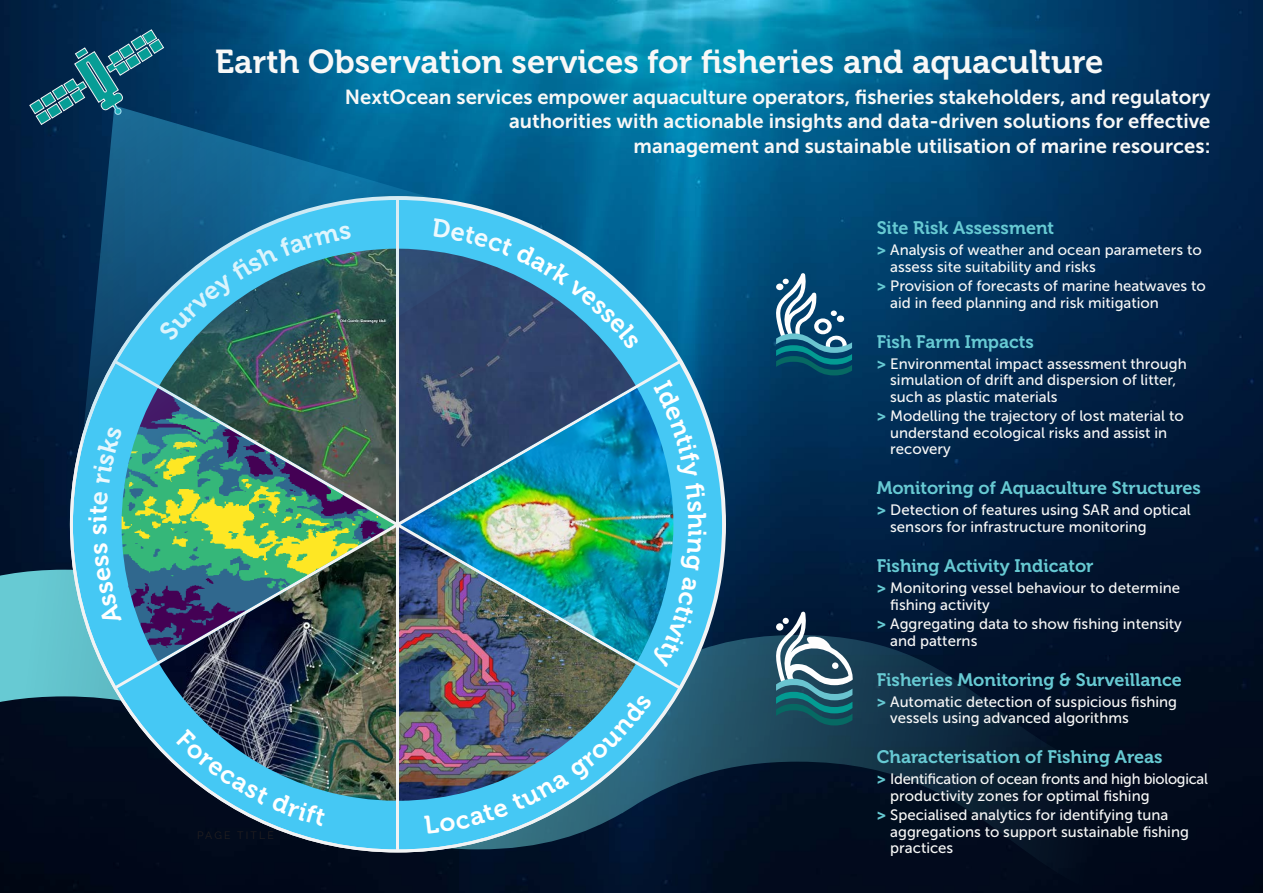
<style>
.page{position:relative;width:1263px;height:893px;background:#fff}
.page>*{position:absolute;margin:0;border:0;box-sizing:border-box;transform-origin:0 0}
.Title_Heading{font:33px "Museo 700";color:#f8f8f7}
.brochure_boday_small{font:20.25px/24.3px "Museo Sans 700";color:#f8f8f7;text-align:right}
.services{font:18px "Museo 700";color:#67cad3}
.t1{font:15px/16.5px "Museo Sans 500";color:#f8f8f7}
.t2{font:15px/16.5px "Museo Sans 500";letter-spacing:-.02em;color:#f8f8f7}
.Page_Title_Header{font:10.5px "Raleway";letter-spacing:.2em;color:#231f20}
.s1{font-family:"Museo 900";color:#67cad3}
</style>
<div class="page">
<img style="left:0;top:0;width:1263px;height:569px">
<svg style="left:0;top:569px;width:1263px;height:323px;fill:#010f24"></svg>
<div style="left:71px;top:197px;width:653px;height:653px;background:#45c8f4;border-radius:50%"></div>
<hr style="left:396px;top:524px;width:3px;height:326px;background:#f2f3f4">
<svg style="left:636px;top:661px;width:48px;height:31px"></svg>
<svg style="left:636px;top:357px;width:48px;height:31px"></svg>
<svg style="left:111px;top:522px;width:48px;height:170px"></svg>
<img style="left:122px;top:522px;width:272px;height:139px">
<img style="left:159px;top:527px;width:235px;height:273px">
<img style="left:400px;top:388px;width:270px;height:273px">
<img style="left:537px;top:349px;width:99px;height:173px">
<img style="left:400px;top:527px;width:236px;height:273px">
<svg style="left:394px;top:522px;width:6px;height:279px"></svg>
<svg style="left:29px;top:29px;width:136px;height:96px"></svg>
<img style="left:75px;top:105px;width:462px;height:417px">
<svg style="left:776px;top:611px;width:77px;height:114px"></svg>
<svg style="left:776px;top:273px;width:76px;height:102px"></svg>
<svg style="left:432px;top:218px;width:208px;height:131px"></svg>
<svg style="left:158px;top:225px;width:193px;height:116px"></svg>
<svg style="left:654px;top:379px;width:53px;height:191px"></svg>
<svg style="left:650px;top:577px;width:47px;height:90px"></svg>
<svg style="left:111px;top:542px;width:11px;height:83px"></svg>
<svg style="left:88px;top:491px;width:20px;height:31px"></svg>
<svg style="left:93px;top:426px;width:29px;height:58px"></svg>
<img style="left:424px;top:694px;width:228px;height:140px">
<img style="left:175px;top:728px;width:151px;height:98px">
<p class="Title_Heading" style="left:215px;top:43px;width:890px">Earth Observation services for fisheries and aquaculture</p>
<p class="brochure_boday_small" style="left:345px;top:85px;width:867px">NextOcean services empower aquaculture operators, fisheries stakeholders, and regulatory authorities with actionable insights and data-driven solutions for effective<br>management and sustainable utilisation of marine resources:</p>
<p class="services" style="left:877px;top:218px;width:179px">Site Risk Assessment</p>
<p class="t1" style="left:890px;top:242px;width:313px;text-indent:-14px"><span class="s1">&gt;</span> Analysis of weather and ocean parameters to assess site suitability and risks</p>
<p class="t1" style="left:890px;top:278px;width:317px;text-indent:-14px"><span class="s1">&gt;</span> Provision of forecasts of marine heatwaves to aid in feed planning and risk mitigation</p>
<p class="services" style="left:877px;top:331px;width:159px">Fish Farm Impacts</p>
<p class="t1" style="left:890px;top:355px;width:298px;text-indent:-14px"><span class="s1">&gt;</span> Environmental impact assessment through simulation of drift and dispersion of litter, such as plastic materials</p>
<p class="t1" style="left:890px;top:408px;width:295px;text-indent:-14px"><span class="s1">&gt;</span> Modelling the trajectory of lost material to understand ecological risks and assist in recovery</p>
<p class="services" style="left:877px;top:478px;width:326px">Monitoring of Aquaculture Structures</p>
<p class="t1" style="left:890px;top:502px;width:302px;text-indent:-14px"><span class="s1">&gt;</span> Detection of features using SAR and optical sensors for infrastructure monitoring</p>
<p class="Page_Title_Header" style="left:197px;top:828px;width:78px">PAGE TITLE</p>
<p class="services" style="left:877px;top:555px;width:218px">Fishing Activity Indicator</p>
<p class="t1" style="left:890px;top:579px;width:291px;text-indent:-14px"><span class="s1">&gt;</span> Monitoring vessel behaviour to determine fishing activity</p>
<p class="t1" style="left:890px;top:615px;width:293px;text-indent:-14px"><span class="s1">&gt;</span> Aggregating data to show fishing intensity and patterns</p>
<p class="services" style="left:877px;top:669px;width:307px">Fisheries Monitoring &amp; Surveillance</p>
<p class="t1" style="left:890px;top:693px;width:288px;text-indent:-14px"><span class="s1">&gt;</span> Automatic detection of suspicious fishing vessels using advanced algorithms</p>
<p class="services" style="left:877px;top:746px;width:287px">Characterisation of Fishing Areas</p>
<p class="t2" style="left:890px;top:770px;width:319px;text-indent:-14px"><span class="s1">&gt;</span> Identification of ocean fronts and high biological productivity zones for optimal fishing</p>
<p class="t1" style="left:890px;top:806px;width:300px;text-indent:-14px"><span class="s1">&gt;</span> Specialised analytics for identifying tuna aggregations to support sustainable fishing practices</p>
</div>
